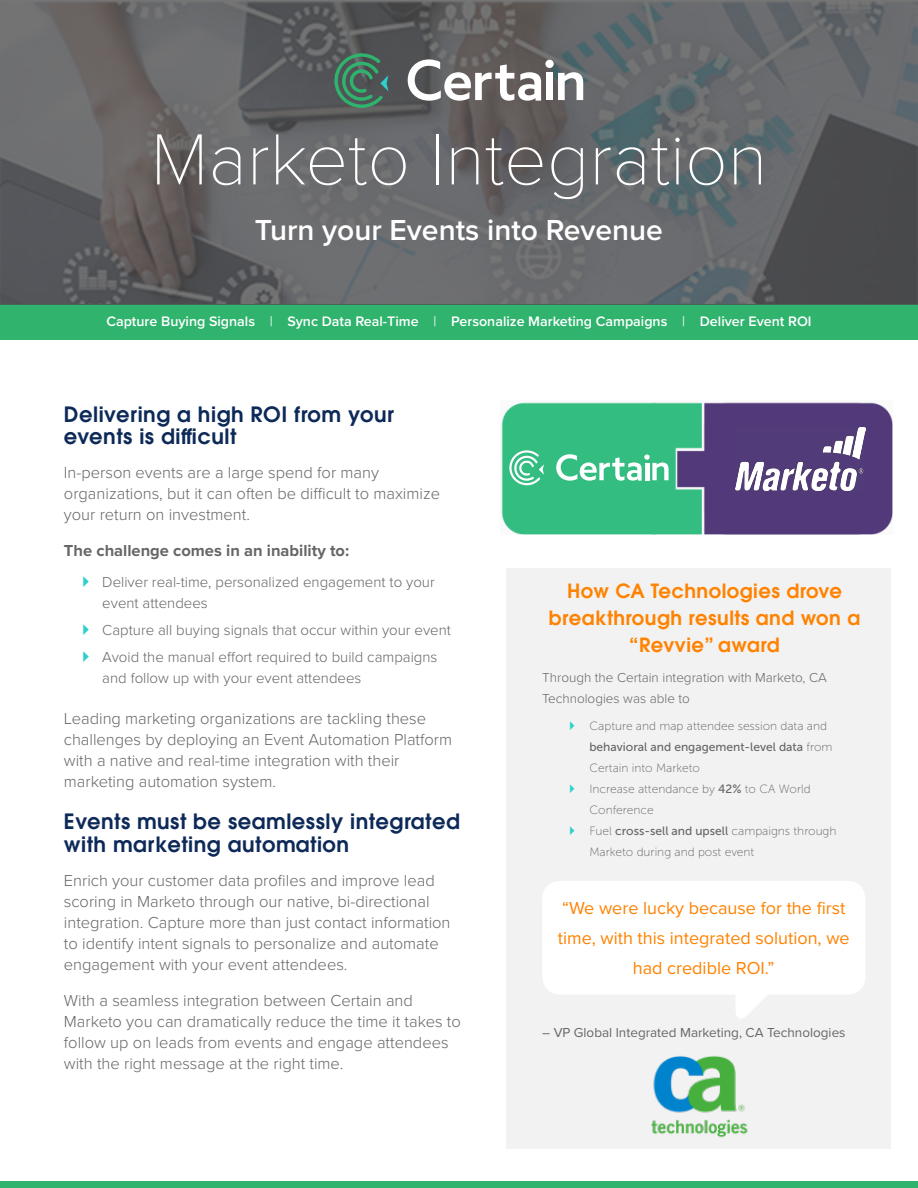
<style>
.page{position:relative;width:918px;height:1188px;background:#fff}
.page>*{position:absolute;margin:0;border:0;box-sizing:border-box;transform-origin:0 0}
.paragraph{font:100 75px "Proxima Nova T";color:#fff}
.paragraph-2{font:600 30px "Proxima Nova";color:#fff}
.subtitles{font:600 21px/22.5px "Avant Garde";letter-spacing:.025em;color:#0d2958}
.subtitles-2{font:600 19.5px/27px "Avant Garde";letter-spacing:.025em;color:#ff8200;text-align:center}
.paragraph-3{font:18px/30px "Proxima Nova";color:#ff8200;text-align:center}
.paragraph-4{font:300 16.5px/21px "Proxima Nova";color:#666}
.paragraph-5{font:700 16.5px "Proxima Nova";color:#666}
.t1{font:300 15px/21px "Proxima Nova";color:#666}
.paragraph-6{font:600 14.25px "Proxima Nova";color:#fff}
.paragraph-7{font:300 13.5px/21px "Proxima Nova";color:#666}
.paragraph-8{font:13.5px "Proxima Nova";color:#666}
.t2{font:12px/21px "Museo Sans 100";color:#666}
.s1{font-weight:400}
.s2{font-family:"Museo Sans 500"}
</style>
<div class="page">
<div style="left:0;top:1182px;width:918px;height:6px;background:#2fb36d"></div>
<div style="left:0;top:305px;width:918px;height:35px;background:#2fb36d"></div>
<svg style="left:0;top:0;width:918px;height:305px;fill:#68696c"></svg>
<div style="left:545px;top:60px;width:9px;height:8px;background:#fff;border-radius:50%"></div>
<div style="left:546px;top:73px;width:7px;height:27px;background:#fff"></div>
<svg style="left:408px;top:59px;width:133px;height:42px"></svg>
<svg style="left:558px;top:72px;width:25px;height:28px"></svg>
<svg style="left:333px;top:53px;width:55px;height:55px"></svg>
<div style="left:507px;top:569px;width:384px;height:580px;background:#f2f2f2"></div>
<div style="left:542px;top:881px;width:323px;height:114px;background:#fff;border-radius:18px"></div>
<img style="left:651px;top:1056px;width:97px;height:81px">
<img style="left:501px;top:402px;width:391px;height:132px">
<svg style="left:556px;top:454px;width:113px;height:27px"></svg>
<svg style="left:509px;top:450px;width:35px;height:35px"></svg>
<img style="left:736px;top:427px;width:130px;height:63px">
<svg style="left:736px;top:995px;width:31px;height:24px"></svg>
<p class="paragraph" style="left:151px;top:103px;width:618px">Marketo Integration</p>
<p class="paragraph-2" style="left:255px;top:207px;width:410px">Turn your Events into Revenue</p>
<p class="paragraph-6" style="left:106px;top:310px;width:707px">Capture Buying Signals <span class="s1">|</span> Sync Data Real-Time <span class="s1">|</span> Personalize Marketing Campaigns <span class="s1">|</span> Deliver Event ROI</p>
<p class="subtitles" style="left:64px;top:402px;width:332px">Delivering a high ROI from your events is difficult</p>
<p class="paragraph-4" style="left:64px;top:461px;width:378px">In-person events are a large spend for many organizations, but it can often be difficult to maximize your return on investment.</p>
<p class="paragraph-5" style="left:64px;top:538px;width:287px">The challenge comes in an inability to:</p>
<p class="t1" style="left:102px;top:570px;width:334px">Deliver real-time, personalized engagement to your event attendees</p>
<p class="t1" style="left:102px;top:618px;width:350px">Capture all buying signals that occur within your event</p>
<p class="t1" style="left:102px;top:645px;width:337px">Avoid the manual effort required to build campaigns and follow up with your event attendees</p>
<p class="paragraph-4" style="left:64px;top:707px;width:390px">Leading marketing organizations are tackling these challenges by deploying an Event Automation Platform with a native and real-time integration with their marketing automation system.</p>
<p class="subtitles" style="left:64px;top:810px;width:397px">Events must be seamlessly integrated with marketing automation</p>
<p class="paragraph-4" style="left:64px;top:869px;width:388px">Enrich your customer data profiles and improve lead scoring in Marketo through our native, bi-directional integration. Capture more than just contact information to identify intent signals to personalize and automate engagement with your event attendees.</p>
<p class="paragraph-4" style="left:64px;top:989px;width:398px">With a seamless integration between Certain and Marketo you can dramatically reduce the time it takes to follow up on leads from events and engage attendees with the right message at the right time.</p>
<p class="subtitles-2" style="left:549px;top:577px;width:313px">How CA Technologies drove breakthrough results and won a “Revvie” award</p>
<p class="paragraph-7" style="left:542px;top:666px;width:286px">Through the Certain integration with Marketo, CA<br>Technologies was able to</p>
<p class="t2" style="left:589px;top:715px;width:245px">Capture and map attendee session data and <span class="s2">behavioral and engagement-level data</span> from<br>Certain into Marketo</p>
<p class="t2" style="left:589px;top:778px;width:223px">Increase attendance by <span class="s2">42%</span> to CA World<br>Conference</p>
<p class="t2" style="left:589px;top:820px;width:249px">Fuel <span class="s2">cross-sell and upsell</span> campaigns through<br>Marketo during and post event</p>
<p class="paragraph-3" style="left:558px;top:892px;width:293px">“We were lucky because for the first time, with this integrated solution, we had credible ROI.”</p>
<p class="paragraph-8" style="left:542px;top:1022px;width:305px">– VP Global Integrated Marketing, CA Technologies</p>
</div>
